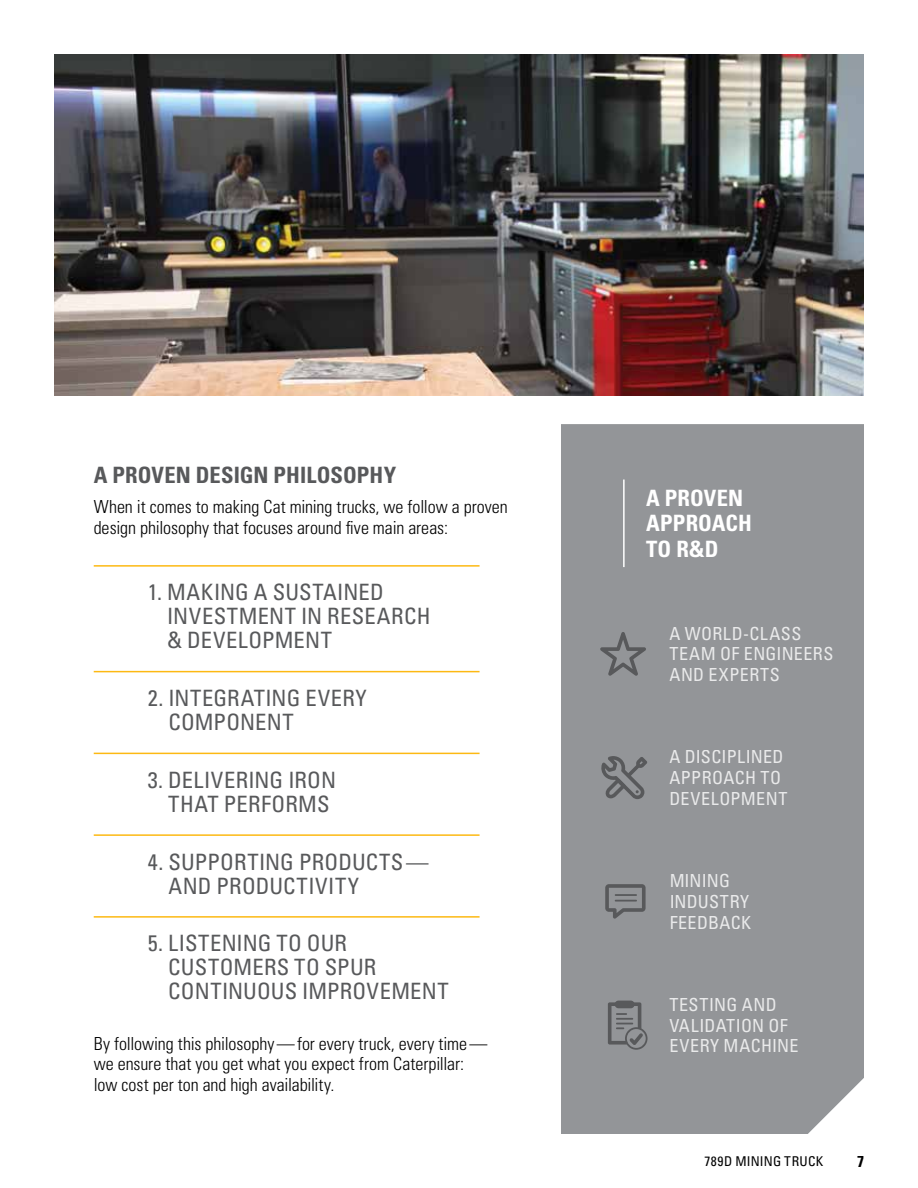
<style>
.page{position:relative;width:918px;height:1188px;background:#fff}
.page>*{position:absolute;margin:0;border:0;box-sizing:border-box;transform-origin:0 0}
.t1{font:condensed 22.5px/24px "Univers LT Std";letter-spacing:.015em;color:#58595b}
.t2{font:700 condensed 22.5px "Univers LT Std";letter-spacing:.005em;color:#58595b}
.t3{font:700 condensed 22.5px/25.8px "Univers LT Std";letter-spacing:.005em;color:#fff}
.t4{font:300 condensed 18px/20.7px "Univers LT Std";color:#000}
.t5{font:condensed 18px/20.7px "Univers LT Std";letter-spacing:.025em;color:#fff}
.t6{font:700 condensed 15.75px "Univers LT Std";color:#000}
.t7{font:condensed 13.5px "Univers LT Std";letter-spacing:.025em;color:#000}
</style>
<div class="page">
<div style="left:561px;top:424px;width:303px;height:710px;background:#939598"></div>
<hr style="left:94px;top:565px;width:386px;height:2px;background:#fdb913">
<hr style="left:94px;top:671px;width:386px;height:1px;background:#fdb913">
<hr style="left:94px;top:753px;width:386px;height:1px;background:#fdb913">
<hr style="left:94px;top:834px;width:386px;height:2px;background:#fdb913">
<hr style="left:94px;top:916px;width:386px;height:2px;background:#fdb913">
<svg style="left:600px;top:632px;width:46px;height:44px;background:#828487"></svg>
<svg style="left:608px;top:1001px;width:40px;height:49px;background:#7d7e81"></svg>
<svg style="left:605px;top:884px;width:41px;height:35px"></svg>
<hr style="left:615px;top:894px;width:22px;height:2px;background:#58595b">
<hr style="left:615px;top:900px;width:22px;height:2px;background:#58595b">
<svg style="left:600px;top:756px;width:47px;height:43px;background:#7d7e81"></svg>
<hr style="left:623px;top:480px;width:2px;height:87px;background:#fff">
<img style="left:54px;top:54px;width:810px;height:342px">
<p class="t2" style="left:94px;top:461px;width:304px">A PROVEN DESIGN PHILOSOPHY</p>
<p class="t4" style="left:94px;top:496px;width:415px">When it comes to making Cat mining trucks, we follow a proven design philosophy that focuses around five main areas:</p>
<p class="t1" style="left:167px;top:580px;width:265px;text-indent:-19px">1. MAKING A SUSTAINED<br>INVESTMENT IN RESEARCH &amp; DEVELOPMENT</p>
<p class="t1" style="left:168px;top:686px;width:200px;text-indent:-21px">2. INTEGRATING EVERY<br>COMPONENT</p>
<p class="t1" style="left:148px;top:768px;width:190px;text-align:right">3. DELIVERING IRON<br>THAT PERFORMS</p>
<p class="t1" style="left:168px;top:849px;width:262px;text-indent:-21px">4. SUPPORTING PRODUCTS—<br>AND PRODUCTIVITY</p>
<p class="t1" style="left:168px;top:931px;width:282px;text-indent:-20px">5. LISTENING TO OUR<br>CUSTOMERS TO SPUR<br>CONTINUOUS IMPROVEMENT</p>
<p class="t4" style="left:94px;top:1033px;width:395px">By following this philosophy—for every truck, every time— we ensure that you get what you expect from Caterpillar: low cost per ton and high availability.</p>
<p class="t3" style="left:646px;top:485px;width:107px">A PROVEN<br>APPROACH<br>TO R&amp;D</p>
<p class="t5" style="left:669px;top:623px;width:166px">A WORLD-CLASS<br>TEAM OF ENGINEERS<br>AND EXPERTS</p>
<p class="t5" style="left:669px;top:746px;width:120px">A DISCIPLINED<br>APPROACH TO<br>DEVELOPMENT</p>
<p class="t5" style="left:669px;top:870px;width:83px">MINING<br>INDUSTRY<br>FEEDBACK</p>
<p class="t5" style="left:669px;top:994px;width:131px">TESTING AND<br>VALIDATION OF<br>EVERY MACHINE</p>
<p class="t7" style="left:704px;top:1153px;width:121px">789D MINING TRUCK</p>
<p class="t6" style="left:857px;top:1151px;width:8px">7</p>
</div>
